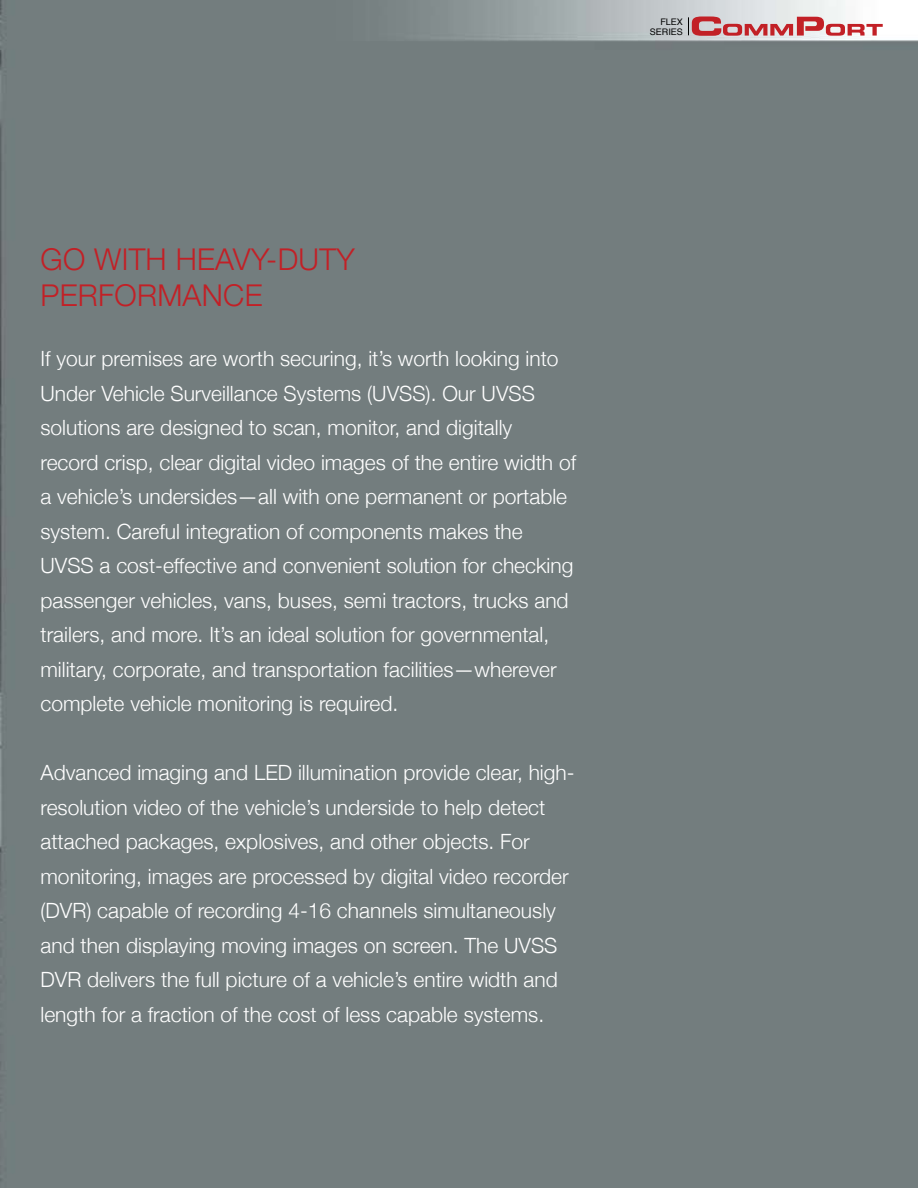
<style>
.page{position:relative;width:918px;height:1188px;background:#737d7e}
.page>*{position:absolute;margin:0;border:0;box-sizing:border-box;transform-origin:0 0}
.t1{font:300 30px/36px "Helvetica Neue";letter-spacing:.01em;color:#c22026}
.t2{font:300 21px/34.5px "Helvetica Neue";color:#fff}
.t3{font:9px/9.8px "Helvetica";color:#000;text-align:right}
</style>
<div class="page">
<svg style="left:688px;top:17px;width:195px;height:19px"></svg>
<p class="t3" style="left:650px;top:16px;width:35px">FLEX<br>SERIES</p>
<h1 class="t1" style="left:40px;top:241px;width:316px">Go with heavy-duty performance</h1>
<p class="t2" style="left:40px;top:341px;width:537px">If your premises are worth securing, it’s worth looking into Under Vehicle Surveillance Systems (UVSS). Our UVSS solutions are designed to scan, monitor, and digitally<br>record crisp, clear digital video images of the entire width of a vehicle’s undersides—all with one permanent or portable system. Careful integration of components makes the UVSS a cost-effective and convenient solution for checking passenger vehicles, vans, buses, semi tractors, trucks and trailers, and more. It’s an ideal solution for governmental, military, corporate, and transportation facilities—wherever complete vehicle monitoring is required.</p>
<p class="t2" style="left:40px;top:755px;width:536px">Advanced imaging and LED illumination provide clear, high&shy;resolution video of the vehicle’s underside to help detect attached packages, explosives, and other objects. For monitoring, images are processed by digital video recorder (DVR</p>
<p class="t2" style="left:40px;top:893px;width:518px;text-align:justify;text-indent:46px">) capable of recording 4-16 channels simultaneously and then displaying moving images on screen. The UVSS DVR</p>
<p class="t2" style="left:40px;top:962px;width:519px;text-indent:47px">delivers the full picture of a vehicle’s entire width and length for a fraction of the cost of less capable systems.</p>
</div>
